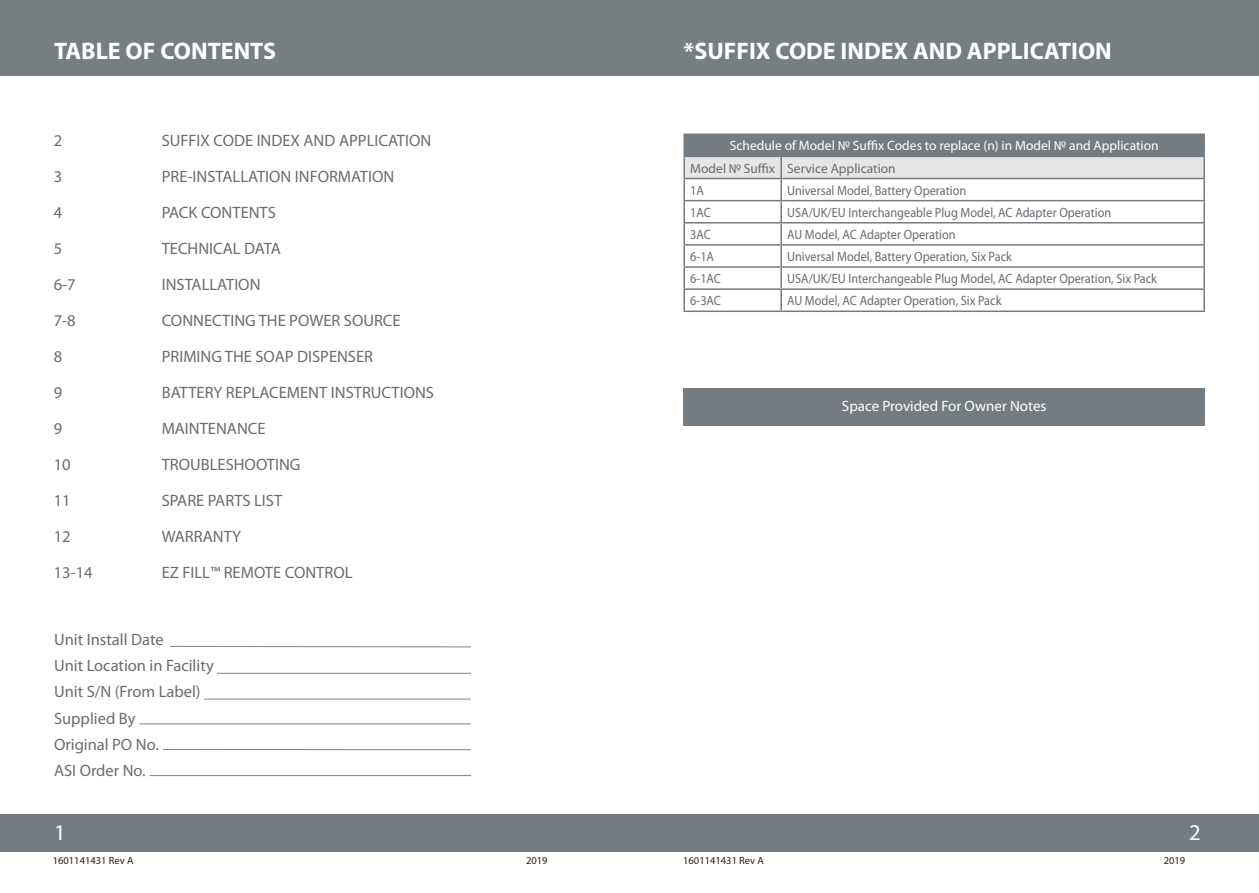
<style>
.page{position:relative;width:1259px;height:893px;background:#fff}
.page>*{position:absolute;margin:0;border:0;box-sizing:border-box;transform-origin:0 0}
.t1{font:700 24px "Myriad Pro";color:#fff}
.t2{font:22.5px "Myriad Pro";color:#fff}
.t3{font:16.5px/26.2px "Myriad Pro";color:#6a6c6f}
.t4{font:15px "Myriad Pro";color:#fff}
.t5{font:13.5px "Myriad Pro";color:#6a6c70;scale:.91 1}
.t6{font:13.5px "Myriad Pro";color:#fff}
.t7{font:13.5px/22px "Myriad Pro";color:#6a6c70}
.t8{font:10.5px "Myriad Pro";color:#231f20}
</style>
<div class="page">
<div style="left:0;top:814px;width:1259px;height:37px;background:#747c81"></div>
<div style="left:0;top:0;width:1259px;height:76px;background:#757e81"></div>
<svg style="left:139px;top:645px;width:332px;height:132px"></svg>
<div style="left:684px;top:134px;width:520px;height:22px;background:#747c81"></div>
<svg style="left:685px;top:157px;width:518px;height:21px;background:#e3e4e4"></svg>
<hr style="left:683px;top:134px;width:98px;height:1px;background:#747c81">
<hr style="left:683px;top:135px;width:2px;height:21px;background:#747c81">
<hr style="left:781px;top:134px;width:424px;height:1px;background:#747c81">
<hr style="left:1203px;top:135px;width:2px;height:21px;background:#747c81">
<hr style="left:683px;top:156px;width:98px;height:1px;background:#747c81">
<hr style="left:683px;top:157px;width:2px;height:21px;background:#747c81">
<hr style="left:781px;top:156px;width:424px;height:1px;background:#747c81">
<hr style="left:780px;top:157px;width:2px;height:21px;background:#747c81">
<hr style="left:1203px;top:157px;width:2px;height:21px;background:#747c81">
<hr style="left:683px;top:178px;width:98px;height:1px;background:#747c81">
<hr style="left:683px;top:179px;width:2px;height:21px;background:#747c81">
<hr style="left:781px;top:178px;width:424px;height:1px;background:#747c81">
<hr style="left:780px;top:179px;width:2px;height:21px;background:#747c81">
<hr style="left:1203px;top:179px;width:2px;height:21px;background:#747c81">
<hr style="left:683px;top:200px;width:98px;height:1px;background:#747c81">
<hr style="left:683px;top:201px;width:2px;height:21px;background:#747c81">
<hr style="left:781px;top:200px;width:424px;height:1px;background:#747c81">
<hr style="left:780px;top:201px;width:2px;height:21px;background:#747c81">
<hr style="left:1203px;top:201px;width:2px;height:21px;background:#747c81">
<hr style="left:683px;top:222px;width:98px;height:2px;background:#747c81">
<hr style="left:683px;top:224px;width:2px;height:20px;background:#747c81">
<hr style="left:781px;top:222px;width:424px;height:2px;background:#747c81">
<hr style="left:780px;top:224px;width:2px;height:20px;background:#747c81">
<hr style="left:1203px;top:224px;width:2px;height:20px;background:#747c81">
<hr style="left:683px;top:244px;width:98px;height:2px;background:#747c81">
<hr style="left:683px;top:246px;width:2px;height:20px;background:#747c81">
<hr style="left:781px;top:244px;width:424px;height:2px;background:#747c81">
<hr style="left:780px;top:246px;width:2px;height:20px;background:#747c81">
<hr style="left:1203px;top:246px;width:2px;height:20px;background:#747c81">
<hr style="left:683px;top:266px;width:98px;height:2px;background:#747c81">
<hr style="left:683px;top:268px;width:2px;height:20px;background:#747c81">
<hr style="left:781px;top:266px;width:424px;height:2px;background:#747c81">
<hr style="left:780px;top:268px;width:2px;height:20px;background:#747c81">
<hr style="left:1203px;top:268px;width:2px;height:20px;background:#747c81">
<hr style="left:683px;top:288px;width:98px;height:2px;background:#747c81">
<hr style="left:683px;top:290px;width:2px;height:21px;background:#747c81">
<hr style="left:781px;top:288px;width:424px;height:2px;background:#747c81">
<hr style="left:780px;top:290px;width:2px;height:21px;background:#747c81">
<hr style="left:1203px;top:290px;width:2px;height:21px;background:#747c81">
<hr style="left:683px;top:311px;width:98px;height:1px;background:#747c81">
<hr style="left:781px;top:311px;width:424px;height:1px;background:#747c81">
<div style="left:683px;top:388px;width:522px;height:37px;background:#747c81"></div>
<h1 class="t1" style="left:54px;top:38px;width:224px">TABLE OF CONTENTS</h1>
<h1 class="t1" style="left:683px;top:38px;width:430px">*SUFFIX CODE INDEX AND APPLICATION</h1>
<p class="t3" style="left:54px;top:128px;width:10px">2</p>
<p class="t3" style="left:162px;top:128px;width:271px">SUFFIX CODE INDEX AND APPLICATION</p>
<p class="t3" style="left:54px;top:164px;width:10px">3</p>
<p class="t3" style="left:162px;top:164px;width:234px">PRE-INSTALLATION INFORMATION</p>
<p class="t3" style="left:54px;top:200px;width:10px">4</p>
<p class="t3" style="left:162px;top:200px;width:116px">PACK CONTENTS</p>
<p class="t3" style="left:54px;top:236px;width:10px">5</p>
<p class="t3" style="left:162px;top:236px;width:121px">TECHNICAL DATA</p>
<p class="t3" style="left:54px;top:272px;width:23px">6-7</p>
<p class="t3" style="left:162px;top:272px;width:100px">INSTALLATION</p>
<p class="t3" style="left:54px;top:308px;width:23px">7-8</p>
<p class="t3" style="left:162px;top:308px;width:240px">CONNECTING THE POWER SOURCE</p>
<p class="t3" style="left:54px;top:344px;width:10px">8</p>
<p class="t3" style="left:162px;top:344px;width:213px">PRIMING THE SOAP DISPENSER</p>
<p class="t3" style="left:54px;top:380px;width:10px">9</p>
<p class="t3" style="left:162px;top:380px;width:274px">BATTERY REPLACEMENT INSTRUCTIONS</p>
<p class="t3" style="left:54px;top:416px;width:10px">9</p>
<p class="t3" style="left:162px;top:416px;width:105px">MAINTENANCE</p>
<p class="t3" style="left:54px;top:452px;width:18px">10</p>
<p class="t3" style="left:162px;top:452px;width:140px">TROUBLESHOOTING</p>
<p class="t3" style="left:54px;top:488px;width:18px">11</p>
<p class="t3" style="left:162px;top:488px;width:122px">SPARE PARTS LIST</p>
<p class="t3" style="left:54px;top:524px;width:18px">12</p>
<p class="t3" style="left:162px;top:524px;width:81px">WARRANTY</p>
<p class="t3" style="left:54px;top:560px;width:40px">13-14</p>
<p class="t3" style="left:162px;top:560px;width:192px">EZ FILL™ REMOTE CONTROL</p>
<p class="t3" style="left:54px;top:626px;width:161px">Unit Install Date<br>Unit Location in Facility<br>Unit S/N (From Label)<br>Supplied By<br>Original PO No.<br>ASI Order No.</p>
<p class="t6" style="left:730px;top:138px;width:430px">Schedule of Model № Suffix Codes to replace (n) in Model № and Application</p>
<p class="t7" style="left:690px;top:157px;width:207px">Model № Suffix Service Application<br>1A</p>
<p class="t5" style="left:787px;top:183px;width:198px">Universal Model, Battery Operation</p>
<p class="t5" style="left:690px;top:205px;width:24px">1AC</p>
<p class="t5" style="left:787px;top:205px;width:358px">USA/UK/EU Interchangeable Plug Model, AC Adapter Operation</p>
<p class="t5" style="left:690px;top:227px;width:24px">3AC</p>
<p class="t5" style="left:787px;top:227px;width:187px">AU Model, AC Adapter Operation</p>
<p class="t5" style="left:690px;top:249px;width:28px">6-1A</p>
<p class="t5" style="left:787px;top:249px;width:248px">Universal Model, Battery Operation, Six Pack</p>
<p class="t5" style="left:690px;top:271px;width:35px">6-1AC</p>
<p class="t5" style="left:787px;top:271px;width:408px">USA/UK/EU Interchangeable Plug Model, AC Adapter Operation, Six Pack</p>
<p class="t5" style="left:690px;top:293px;width:35px">6-3AC</p>
<p class="t5" style="left:787px;top:293px;width:237px">AU Model, AC Adapter Operation, Six Pack</p>
<p class="t4" style="left:842px;top:398px;width:206px">Space Provided For Owner Notes</p>
<h2 class="t2" style="left:54px;top:820px;width:13px">1</h2>
<h2 class="t2" style="left:1189px;top:820px;width:13px">2</h2>
<p class="t8" style="left:526px;top:854px;width:23px">2019</p>
<p class="t8" style="left:1163px;top:854px;width:23px">2019</p>
<p class="t8" style="left:53px;top:855px;width:82px">1601141431 Rev A</p>
<p class="t8" style="left:683px;top:855px;width:82px">1601141431 Rev A</p>
</div>
